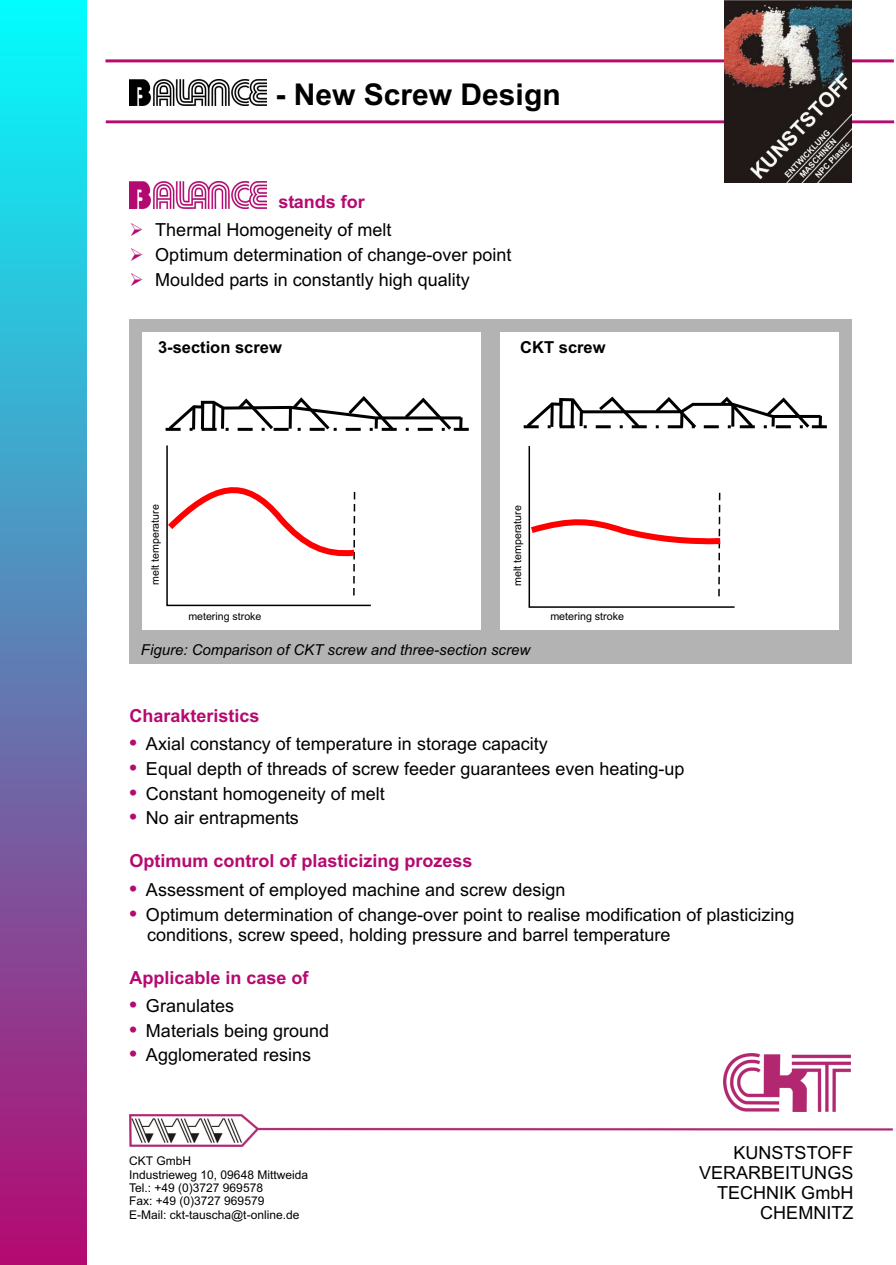
<style>
.page{position:relative;width:896px;height:1265px;background:#fff}
.page>*{position:absolute;margin:0;border:0;box-sizing:border-box;transform-origin:0 0}
.t1{font:700 30px "Arial";color:#000}
.t2{font:700 21px/24.6px "Arial";color:#b50a70;text-align:justify}
.t3{font:18px/24.6px "Arial";color:#000}
.t4{font:700 18px "Arial";color:#b50a70}
.t5{font:18px/25.2px "Wingdings";color:#b50a70;text-align:justify}
.t6{font:700 16.5px "Arial";color:#000}
.t7{font:italic 15px "Arial";color:#000}
.t8{font:12px/13.4px "Arial";color:#000}
.t9{font:10.65px "Arial";color:#000}
</style>
<div class="page">
<div style="left:129px;top:319px;width:722px;height:345px;background:#b3b3b3"></div>
<div style="left:142px;top:332px;width:338px;height:297px;background:#fff"></div>
<div style="left:500px;top:332px;width:338px;height:297px;background:#fff"></div>
<div style="left:0;top:1px;width:86px;height:1263px;background:linear-gradient(to bottom,#01fefe,#b40971)"></div>
<svg style="left:165px;top:396px;width:304px;height:35px"></svg>
<svg style="left:166px;top:445px;width:205px;height:162px"></svg>
<svg style="left:523px;top:396px;width:304px;height:33px"></svg>
<svg style="left:528px;top:445px;width:207px;height:163px"></svg>
<img style="left:130px;top:79px;width:137px;height:26px">
<img style="left:130px;top:182px;width:137px;height:26px">
<hr style="left:105px;top:59px;width:788px;height:3px;background:#b50a70">
<hr style="left:106px;top:120px;width:788px;height:3px;background:#b50a70">
<img style="left:724px;top:1px;width:127px;height:182px">
<img style="left:129px;top:1114px;width:763px;height:32px">
<img style="left:723px;top:1054px;width:127px;height:57px">
<h1 class="t1" style="left:275px;top:84px;width:287px">- New Screw Design</h1>
<p class="t4" style="left:278px;top:195px;width:88px">stands for</p>
<p class="t5" style="left:129px;top:218px;width:16px">➢ ➢ ➢</p>
<p class="t3" style="left:155px;top:219px;width:358px;line-height:25.2px">Thermal Homogeneity of melt<br>Optimum determination of change-over point<br>Moulded parts in constantly high quality</p>
<p class="t6" style="left:158px;top:341px;width:125px">3-section screw</p>
<p class="t6" style="left:520px;top:341px;width:87px">CKT screw</p>
<p class="t9" style="left:151px;top:584px;width:82px;rotate:-90deg">melt temperature</p>
<p class="t9" style="left:188px;top:612px;width:75px">metering stroke</p>
<p class="t9" style="left:513px;top:586px;width:82px;rotate:-90deg">melt temperature</p>
<p class="t7" style="left:141px;top:644px;width:391px">Figure: Comparison of CKT screw and three-section screw</p>
<p class="t9" style="left:550px;top:612px;width:75px">metering stroke</p>
<p class="t4" style="left:129px;top:709px;width:132px">Charakteristics</p>
<p class="t2" style="left:129px;top:732px;width:9px">• • • •</p>
<p class="t4" style="left:129px;top:854px;width:345px">Optimum control of plasticizing prozess</p>
<p class="t2" style="left:129px;top:878px;width:9px">• •</p>
<p class="t3" style="left:146px;top:733px;width:540px">Axial constancy of temperature in storage capacity<br>Equal depth of threads of screw feeder guarantees even heating-up Constant homogeneity of melt<br>No air entrapments</p>
<p class="t3" style="left:146px;top:879px;width:650px">Assessment of employed machine and screw design<br>Optimum determination of change-over point to realise modification of plasticizing</p>
<p class="t3" style="left:147px;top:924px;width:525px">conditions, screw speed, holding pressure and barrel temperature</p>
<p class="t4" style="left:129px;top:970px;width:181px">Applicable in case of</p>
<p class="t2" style="left:129px;top:994px;width:9px">• • •</p>
<p class="t3" style="left:146px;top:995px;width:185px">Granulates<br>Materials being ground<br>Agglomerated resins</p>
<p class="t8" style="left:129px;top:1155px;width:180px">CKT GmbH<br>Industrieweg 10, 09648 Mittweida<br>Tel.: +49 (0)3727 969578<br>Fax: +49 (0)3727 969579<br>E-Mail: ckt-tauscha@t-online.de</p>
<p class="t3" style="left:699px;top:1144px;width:156px;line-height:20.1px;text-align:right">KUNSTSTOFF<br>VERARBEITUNGS<br>TECHNIK GmbH<br>CHEMNITZ</p>
</div>
